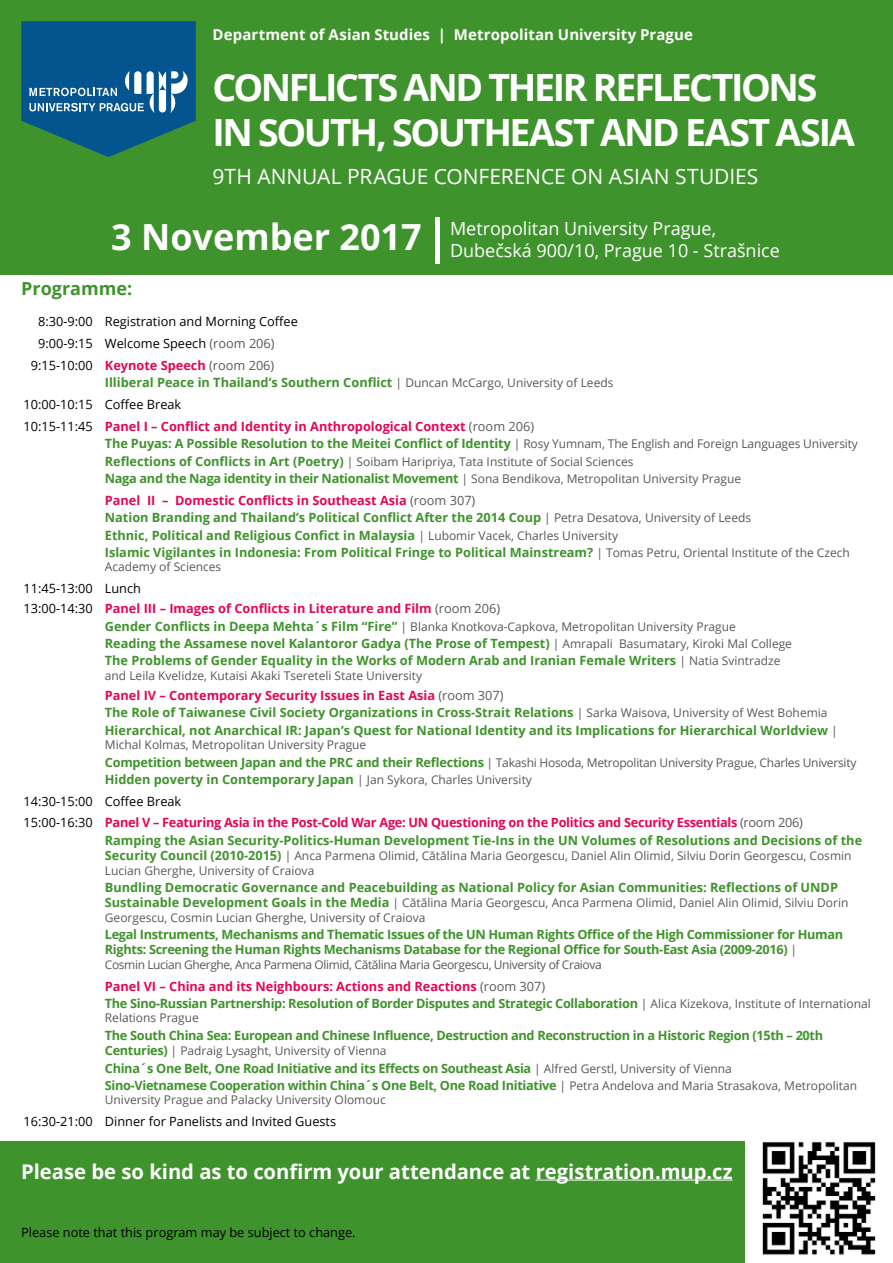
<style>
.page{position:relative;width:893px;height:1263px;background:#fff}
.page>*{position:absolute;margin:0;border:0;box-sizing:border-box;transform-origin:0 0}
.t1{font:700 37.5px/45px "Open Sans";letter-spacing:-.06em;color:#fff}
.t2{font:21px "Open Sans";letter-spacing:-.005em;color:#fff}
.t3{font:700 20.25px "Open Sans";letter-spacing:-.005em;color:#fff}
.t4{font:18px/21.6px "Open Sans";color:#fff}
.t5{font:700 18px "Open Sans";color:#3f932c}
.t6{font:700 15px "Open Sans";letter-spacing:.005em;color:#fff}
.t7{font:700 12.75px/17.4px "Open Sans";color:#3f932c}
.t8{font:700 12.75px/17.4px "Open Sans";letter-spacing:-.025em;color:#3f932c}
.t9{font:700 12.75px/21.8px "Open Sans";color:#e20757}
.t10{font:700 12.75px/21.8px "Open Sans";letter-spacing:-.02em;color:#e20757}
.t11{font:12.75px "Open Sans";color:#000}
.t12{font:12px/14.4px "Open Sans";color:#58585a}
.t13{font:12px/17.4px "Open Sans";letter-spacing:-.02em;color:#58585a}
.t14{font:12px "Open Sans";letter-spacing:-.03em;color:#58585a}
.s1{font-weight:700;font-size:36px}
.s2{color:#58585a}
.s3{font-weight:400;color:#000}
.s4{font-weight:400;color:#58585a}
.s5{color:#3f932c}
.s6{font-weight:400;font-size:12px;color:#58585a}
.s7{font-weight:700;font-size:12.75px;color:#3f932c}
.s8{color:#e20757}
</style>
<div class="page">
<div style="left:0;top:0;width:893px;height:274px;background:#3f932c"></div>
<div style="left:0;top:1142px;width:893px;height:121px;background:#3f932c"></div>
<svg style="left:21px;top:21px;width:175px;height:136px"></svg>
<hr style="left:536px;top:1179px;width:197px;height:1px;background:#fff">
<img style="left:746px;top:1141px;width:147px;height:122px">
<hr style="left:435px;top:217px;width:4px;height:47px;background:#fff">
<p class="t6" style="left:213px;top:24px;width:482px">Department of Asian Studies | Metropolitan University Prague</p>
<h1 class="t1" style="left:213px;top:64px;width:644px">CONFLICTS AND THEIR REFLECTIONS<br>IN SOUTH, SOUTHEAST AND EAST ASIA</h1>
<h2 class="t2" style="left:213px;top:162px;width:547px">9TH ANNUAL PRAGUE CONFERENCE ON ASIAN STUDIES</h2>
<h3 class="t4" style="left:450px;top:217px;width:331px;text-indent:-339px"><span class="s1">3 November 2017</span> Metropolitan University Prague,<br>Dubečská 900/10, Prague 10 - Strašnice</h3>
<h3 class="t5" style="left:21px;top:276px;width:112px">Programme:</h3>
<p class="t11" style="left:38px;top:313px;width:261px">8:30-9:00 Registration and Morning Coffee</p>
<p class="t11" style="left:38px;top:335px;width:238px">9:00-9:15 Welcome Speech <span class="s2">(room 206)</span></p>
<p class="t9" style="left:31px;top:354px;width:245px"><span class="s3">9:15-10:00</span> Keynote Speech <span class="s4">(room 206)</span></p>
<p class="t9" style="left:24px;top:371px;width:591px;text-indent:81px"><span class="s5">Illiberal Peace in Thailand’s Southern Conflict</span> <span class="s6">| Duncan McCargo, University of Leeds<br></span><span class="s3">10:00-10:15 Coffee Break<br>10:15-11:45</span> Panel I – Conflict and Identity in Anthropological Context <span class="s4">(room 206)</span></p>
<p class="t7" style="left:105px;top:434px;width:755px">The Puyas: A Possible Resolution to the Meitei Conflict of Identity <span class="s6">| Rosy Yumnam, The English and Foreign Languages University</span></p>
<p class="t12" style="left:105px;top:454px;width:530px"><span class="s7">Reflections of Conflicts in Art (Poetry)</span> | Soibam Haripriya, Tata Institute of Social Sciences</p>
<p class="t8" style="left:105px;top:467px;width:638px;line-height:21.8px">Naga and the Naga identity in their Nationalist Movement <span class="s6">| Sona Bendikova, Metropolitan University Prague<br></span><span class="s8">Panel II – Domestic Conflicts in Southeast Asia</span> <span class="s4">(room 307)</span></p>
<p class="t7" style="left:105px;top:508px;width:746px">Nation Branding and Thailand’s Political Conflict After the 2014 Coup <span class="s6">| Petra Desatova, University of Leeds<br></span>Ethnic, Political and Religious Confict in Malaysia <span class="s6">| Lubomir Vacek, Charles University<br></span>Islamic Vigilantes in Indonesia: From Political Fringe to Political Mainstream? <span class="s6">| Tomas Petru, Oriental Institute of the Czech</span></p>
<p class="t12" style="left:105px;top:559px;width:118px">Academy of Sciences</p>
<p class="t9" style="left:24px;top:578px;width:478px;line-height:20px"><span class="s3">11:45-13:00 Lunch<br>13:00-14:30</span> Panel III – Images of Conflicts in Literature and Film <span class="s4">(room 206)</span></p>
<p class="t12" style="left:105px;top:619px;width:633px"><span class="s7">Gender Conflicts in Deepa Mehta´s Film “Fire”</span> | Blanka Knotkova-Capkova, Metropolitan University Prague</p>
<p class="t7" style="left:105px;top:634px;width:689px">Reading the Assamese novel Kalantoror Gadya (The Prose of Tempest) <span class="s6">| Amrapali Basumatary, Kiroki Mal College<br></span>The Problems of Gender Equality in the Works of Modern Arab and Iranian Female Writers <span class="s6">| Natia Svintradze</span></p>
<p class="t12" style="left:105px;top:668px;width:319px">and Leila Kvelidze, Kutaisi Akaki Tsereteli State University</p>
<p class="t7" style="left:105px;top:686px;width:734px"><span class="s8">Panel IV – Contemporary Security Issues in East Asia</span> <span class="s4">(room 307)<br></span>The Role of Taiwanese Civil Society Organizations in Cross-Strait Relations <span class="s6">| Sarka Waisova, University of West Bohemia<br></span>Hierarchical, not Anarchical IR: Japan’s Quest for National Identity and its Implications for Hierarchical Worldview <span class="s6">|</span></p>
<p class="t13" style="left:105px;top:736px;width:753px">Michal Kolmas, Metropolitan University Prague<br><span class="s7">Competition between Japan and the PRC and their Reflections</span> | Takashi Hosoda, Metropolitan University Prague, Charles University</p>
<p class="t10" style="left:24px;top:768px;width:781px;text-indent:81px"><span class="s5">Hidden poverty in Contemporary Japan</span> <span class="s6">| Jan Sykora, Charles University<br></span><span class="s3">14:30-15:00 Coffee Break<br>15:00-16:30</span> Panel V – Featuring Asia in the Post-Cold War Age: UN Questioning on the Politics and Security Essentials <span class="s4">(room 206)</span></p>
<p class="t7" style="left:105px;top:831px;width:759px">Ramping the Asian Security-Politics-Human Development Tie-Ins in the UN Volumes of Resolutions and Decisions of the</p>
<p class="t12" style="left:105px;top:848px;width:748px"><span class="s7">Security Council (2010-2015)</span> | Anca Parmena Olimid, Cătălina Maria Georgescu, Daniel Alin Olimid, Silviu Dorin Georgescu, Cosmin<br>Lucian Gherghe, University of Craiova</p>
<p class="t7" style="left:105px;top:878px;width:735px">Bundling Democratic Governance and Peacebuilding as National Policy for Asian Communities: Reflections of UNDP</p>
<p class="t12" style="left:105px;top:895px;width:745px"><span class="s7">Sustainable Development Goals in the Media</span> | Cătălina Maria Georgescu, Anca Parmena Olimid, Daniel Alin Olimid, Silviu Dorin<br>Georgescu, Cosmin Lucian Gherghe, University of Craiova</p>
<p class="t8" style="left:105px;top:926px;width:740px;line-height:15.3px">Legal Instruments, Mechanisms and Thematic Issues of the UN Human Rights Office of the High Commissioner for Human<br>Rights: Screening the Human Rights Mechanisms Database for the Regional Office for South-East Asia (2009-2016) <span class="s6">|</span></p>
<p class="t14" style="left:105px;top:956px;width:498px">Cosmin Lucian Gherghe, Anca Parmena Olimid, Cătălina Maria Georgescu, University of Craiova</p>
<p class="t8" style="left:105px;top:977px;width:767px"><span class="s8">Panel VI – China and its Neighbours: Actions and Reactions</span> <span class="s4">(room 307)<br></span>The Sino-Russian Partnership: Resolution of Border Disputes and Strategic Collaboration <span class="s6">| Alica Kizekova, Institute of International</span></p>
<p class="t12" style="left:105px;top:1010px;width:96px">Relations Prague</p>
<p class="t8" style="left:105px;top:1026px;width:720px">The South China Sea: European and Chinese Influence, Destruction and Reconstruction in a Historic Region (15th – 20th</p>
<p class="t12" style="left:105px;top:1043px;width:283px"><span class="s7">Centuries)</span> | Padraig Lysaght, University of Vienna</p>
<p class="t8" style="left:105px;top:1059px;width:754px">China´s One Belt, One Road Initiative and its Effects on Southeast Asia <span class="s6">| Alfred Gerstl, University of Vienna<br></span>Sino-Vietnamese Cooperation within China´s One Belt, One Road Initiative <span class="s6">| Petra Andelova and Maria Strasakova, Metropolitan</span></p>
<p class="t12" style="left:105px;top:1092px;width:282px">University Prague and Palacky University Olomouc</p>
<p class="t11" style="left:24px;top:1113px;width:314px">16:30-21:00 Dinner for Panelists and Invited Guests</p>
<h3 class="t3" style="left:21px;top:1157px;width:713px">Please be so kind as to confirm your attendance at registration.mup.cz</h3>
<p class="t11" style="left:21px;top:1223px;width:336px">Please note that this program may be subject to change.</p>
</div>
